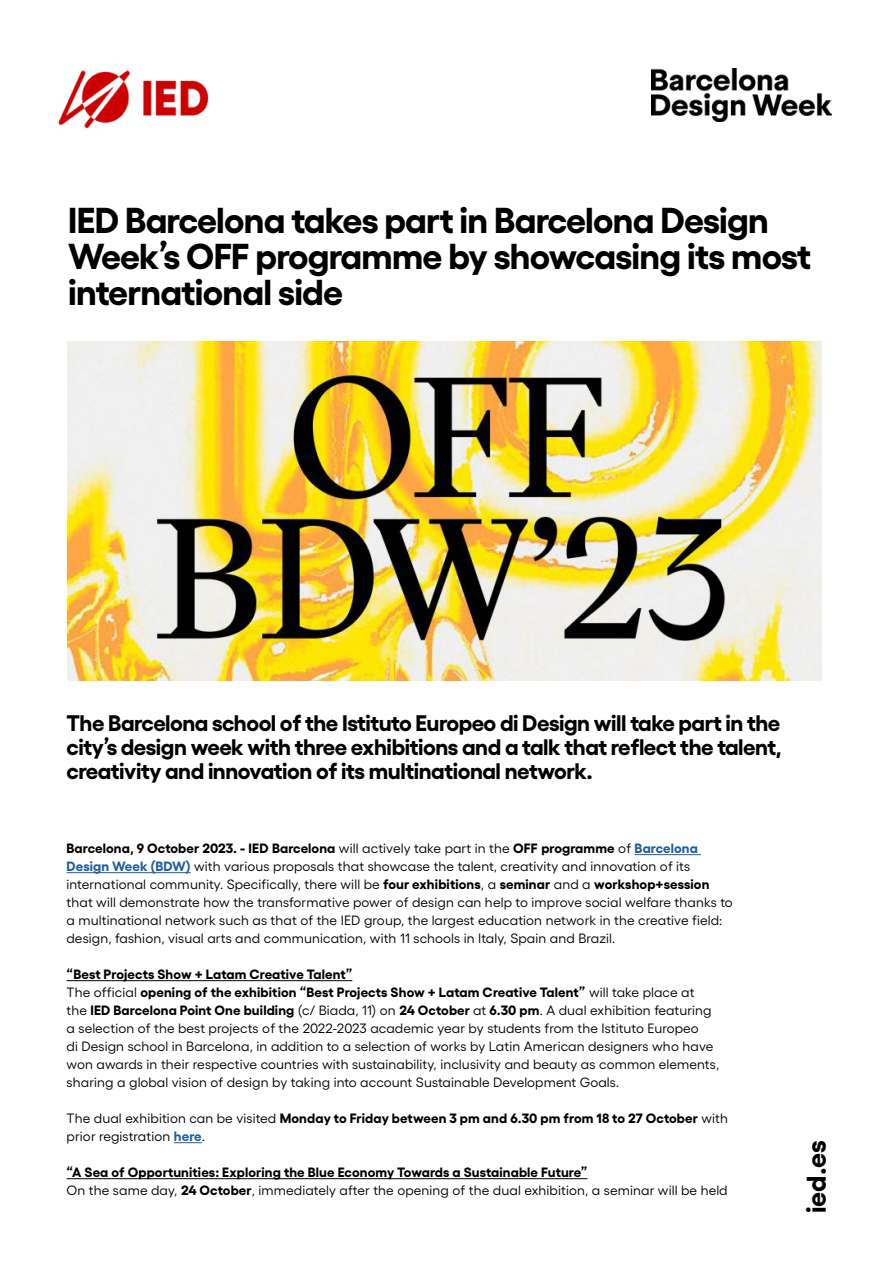
<style>
.page{position:relative;width:893px;height:1263px;background:#fff}
.page>*{position:absolute;margin:0;border:0;box-sizing:border-box;transform-origin:0 0}
.t1{font:700 36px/36px "Gellix";letter-spacing:-.02em;color:#000}
.t2{font:700 27px "Gellix";color:#000}
.t3{font:700 22.5px/24px "Gellix";letter-spacing:-.02em;color:#000;text-align:justify}
.t4{font:13.5px/18px "Gellix";letter-spacing:.01em;color:#000}
.t5{font:700 13.5px/18px "Gellix";letter-spacing:.01em;color:#000}
.s1{font-weight:700}
.s2{font-weight:700;color:#215e9e}
.s3{font-weight:400}
</style>
<div class="page">
<img style="left:58px;top:70px;width:151px;height:59px">
<hr style="left:635px;top:854px;width:66px;height:1px;background:#215e9e">
<hr style="left:67px;top:872px;width:124px;height:1px;background:#215e9e">
<hr style="left:67px;top:980px;width:285px;height:1px;background:#000">
<svg style="left:174px;top:1142px;width:28px;height:1px"></svg>
<hr style="left:67px;top:1178px;width:520px;height:1px;background:#000">
<img style="left:67px;top:342px;width:755px;height:338px">
<img style="left:652px;top:68px;width:179px;height:53px">
<h1 class="t1" style="left:68px;top:198px;width:744px">IED Barcelona takes part in Barcelona Design<br>Week’s OFF programme by showcasing its most international side</h1>
<h3 class="t3" style="left:67px;top:708px;width:717px">The Barcelona school of the Istituto Europeo di Design will take part in the city’s design week with three exhibitions and a talk that reflect the talent, creativity and innovation of its multinational network.</h3>
<p class="t4" style="left:67px;top:838px;width:668px"><span class="s1">Barcelona, 9 October 2023. - IED Barcelona</span> will actively take part in the <span class="s1">OFF programme</span> of <span class="s2">Barcelona Design Week (BDW)</span> with various proposals that showcase the talent, creativity and innovation of its international community. Specifically, there will be <span class="s1">four exhibitions</span>, a <span class="s1">seminar</span> and a <span class="s1">workshop+session </span>that will demonstrate how the transformative power of design can help to improve social welfare thanks to a multinational network such as that of the IED group, the largest education network in the creative field: design, fashion, visual arts and communication, with 11 schools in Italy, Spain and Brazil.</p>
<p class="t4" style="left:67px;top:964px;width:654px"><span class="s1">“Best Projects Show + Latam Creative Talent”<br></span>The official <span class="s1">opening of the exhibition “Best Projects Show + Latam Creative Talent”</span> will take place at<br>the <span class="s1">IED Barcelona Point One building</span> (c/ Biada, 11) on <span class="s1">24 October</span> at <span class="s1">6.30 pm</span>. A dual exhibition featuring a selection of the best projects of the 2022-2023 academic year by students from the Istituto Europeo<br>di Design school in Barcelona, in addition to a selection of works by Latin American designers who have won awards in their respective countries with sustainability, inclusivity and beauty as common elements, sharing a global vision of design by taking into account Sustainable Development Goals.</p>
<p class="t4" style="left:67px;top:1108px;width:663px">The dual exhibition can be visited <span class="s1">Monday to Friday between 3 pm and 6.30 pm from 18 to 27 October</span> with prior registration <span class="s2">here</span>.</p>
<p class="t5" style="left:67px;top:1162px;width:663px">“A Sea of Opportunities: Exploring the Blue Economy Towards a Sustainable Future”<br><span class="s3">On the same day,</span> 24 October<span class="s3">, immediately after the opening of the dual exhibition, a seminar will be held</span></p>
<h2 class="t2" style="left:794px;top:1213px;width:74px;rotate:-90deg">ied.es</h2>
</div>
